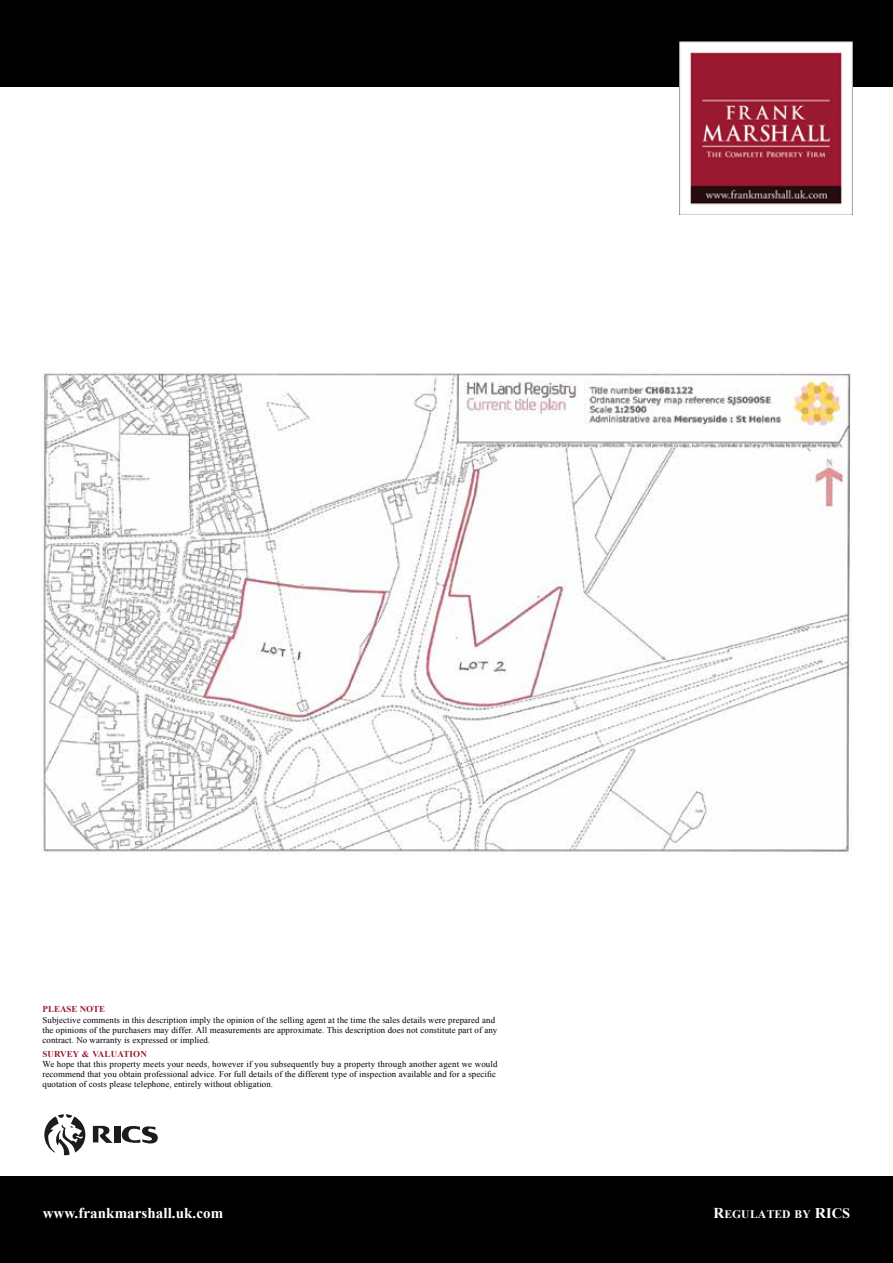
<style>
.page{position:relative;width:893px;height:1263px;background:#fff}
.page>*{position:absolute;margin:0;border:0;box-sizing:border-box;transform-origin:0 0}
.t1{font:700 15px "Times New Roman";letter-spacing:.005em;color:#fff}
.t2{font:700 11.55px "Times New Roman";color:#fff}
.t3{font:700 9px "Times New Roman";color:#991b31}
.t4{font:8.85px/10.4px "Times New Roman";letter-spacing:.01em;color:#000}
.s1{font-size:15px}
.s2{font-size:14.85px}
.s3{font-size:14.55px}
</style>
<div class="page">
<img style="left:42px;top:372px;width:809px;height:481px">
<div style="left:0;top:1177px;width:893px;height:86px;background:#000"></div>
<div style="left:0;top:0;width:893px;height:86px;background:#000"></div>
<svg style="left:93px;top:1126px;width:20px;height:17px"></svg>
<div style="left:114px;top:1126px;width:6px;height:16px;background:#1c1c1c"></div>
<svg style="left:121px;top:1125px;width:37px;height:19px"></svg>
<svg style="left:44px;top:1114px;width:41px;height:41px"></svg>
<img style="left:679px;top:42px;width:174px;height:173px">
<p class="t3" style="left:43px;top:1003px;width:64px">PLEASE NOTE</p>
<p class="t4" style="left:43px;top:1014px;width:456px">Subjective comments in this description imply the opinion of the selling agent at the time the sales details were prepared and the opinions of the purchasers may differ. All measurements are approximate. This description does not constitute part of any contract. No warranty is expressed or implied.</p>
<p class="t3" style="left:43px;top:1047px;width:106px">SURVEY &amp; VALUATION</p>
<p class="t4" style="left:43px;top:1059px;width:457px">We hope that this property meets your needs, however if you subsequently buy a property through another agent we would recommend that you obtain professional advice. For full details of the different type of inspection available and for a specific quotation of costs please telephone, entirely without obligation.</p>
<h1 class="t1" style="left:43px;top:1203px;width:182px">www.frankmarshall.uk.com</h1>
<h2 class="t2" style="left:714px;top:1206px;width:138px"><span class="s1">R</span>EGULATED BY <span class="s2">R</span><span class="s3">ICS</span></h2>
</div>
